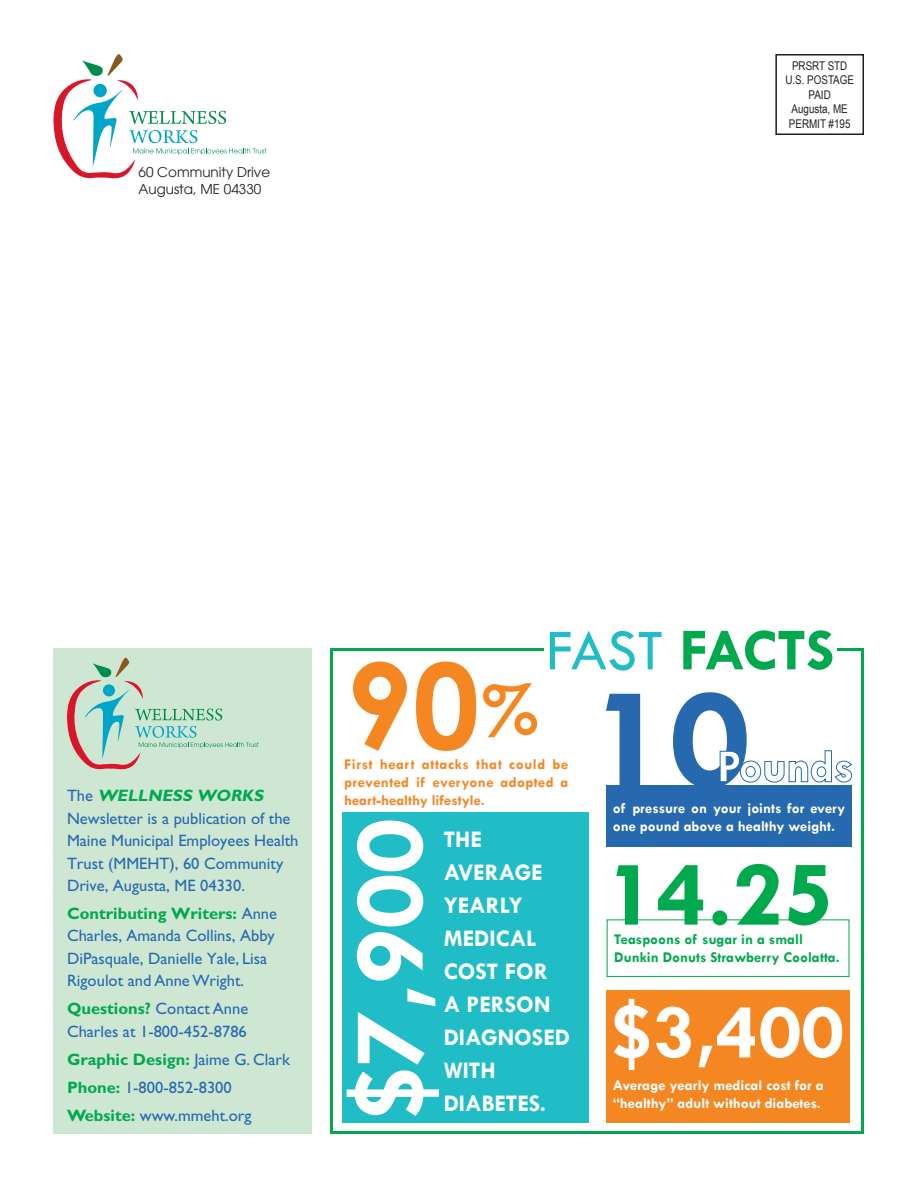
<style>
.page{position:relative;width:918px;height:1188px;background:#fff}
.page>*{position:absolute;margin:0;border:0;box-sizing:border-box;transform-origin:0 0}
.t1{font:700 60px "Tw Cen";letter-spacing:-.025em;color:#00a94e}
.t2{font:700 24px/33px "Tw Cen";color:#fff}
.t3{font:16.5px/22.5px "Gill Sans";color:#2769af}
.t4{font:700 15px/18px "Tw Cen";color:#fff}
.t5{font:700 15px/18px "Tw Cen";letter-spacing:.025em;color:#f58723;text-align:justify}
.t6{font:700 15px/18px "Tw Cen";color:#00a94e}
.t7{font:13.5px/16.2px "Avant Garde";color:#231f20}
.t8{font:12px/14.4px "Arial Narrow";color:#231f20;text-align:center}
.s1{font-weight:700;font-style:italic;color:#00a94e}
.s2{font-weight:700;color:#00a94e}
.s3{font-weight:400;color:#21bdc7}
</style>
<div class="page">
<div style="left:606px;top:991px;width:243px;height:132px;background:#f58723"></div>
<div style="left:343px;top:813px;width:246px;height:310px;background:#21bdc7"></div>
<div style="left:330px;top:648px;width:534px;height:486px;border:3px solid #00a94e"></div>
<div style="left:775px;top:54px;width:89px;height:81px;border:2px solid #231f20"></div>
<div style="left:54px;top:648px;width:258px;height:486px;background:#cee7d3"></div>
<svg style="left:54px;top:54px;width:213px;height:124px"></svg>
<div style="left:544px;top:617px;width:293px;height:64px;background:#fff"></div>
<svg style="left:347px;top:821px;width:92px;height:295px"></svg>
<div style="left:606px;top:786px;width:246px;height:61px;background:#2769af"></div>
<svg style="left:606px;top:692px;width:246px;height:94px"></svg>
<svg style="left:353px;top:661px;width:123px;height:90px"></svg>
<svg style="left:483px;top:683px;width:54px;height:54px"></svg>
<div style="left:607px;top:920px;width:242px;height:57px;border:1px solid #00a94e"></div>
<svg style="left:616px;top:864px;width:212px;height:61px"></svg>
<svg style="left:614px;top:999px;width:228px;height:71px"></svg>
<svg style="left:67px;top:658px;width:192px;height:111px"></svg>
<p class="t7" style="left:139px;top:165px;width:133px">60 Community Drive<br>Augusta, ME 04330</p>
<p class="t8" style="left:785px;top:58px;width:70px">PRSRT STD<br>U.S. POSTAGE<br>PAID<br>Augusta, ME<br>PERMIT #195</p>
<p class="t3" style="left:67px;top:784px;width:233px">T h e <span class="s1">WELLNESS WORKS<br></span>Newsletter is a publication of the<br>Maine Municipal Employees Health<br>Trust (MMEHT), 60 Community<br>Drive, Augusta, ME 04330.</p>
<p class="t3" style="left:67px;top:902px;width:212px"><span class="s2">Contributing Writers:</span> Anne<br>Charles, Amanda Collins, Abby<br>DiPasquale, Danielle Yale, Lisa<br>Rigoulot and Anne Wright.</p>
<p class="t3" style="left:67px;top:998px;width:183px"><span class="s2">Questions?</span> Contact Anne<br>Charles at 1-800-452-8786</p>
<p class="t3" style="left:67px;top:1045px;width:224px;line-height:27.9px"><span class="s2">Graphic Design:</span> Jaime G. Clark<br><span class="s2">Phone:</span> 1-800-852-8300<br><span class="s2">Website:</span> www.mmeht.org</p>
<h1 class="t1" style="left:546px;top:614px;width:290px"><span class="s3">FAST</span> FACTS</h1>
<p class="t5" style="left:344px;top:754px;width:226px">First heart attacks that could be prevented if everyone adopted a heart-healthy lifestyle.</p>
<h2 class="t2" style="left:444px;top:822px;width:99px">THE<br>Average yearly medical cost for a pers</h2>
<h2 class="t2" style="left:516px;top:987px;width:32px">on</h2>
<h2 class="t2" style="left:444px;top:1020px;width:30px">diagn</h2>
<h2 class="t2" style="left:514px;top:1020px;width:57px">osed</h2>
<h2 class="t2" style="left:444px;top:1053px;width:63px">with diabetes</h2>
<h2 class="t2" style="left:540px;top:1086px;width:8px">.</h2>
<p class="t4" style="left:613px;top:798px;width:234px">of pressure on your joints for every one pound above a healthy weight.</p>
<p class="t6" style="left:614px;top:930px;width:227px">Teaspoons of sugar in a small<br>Dunkin Donuts Strawberry Coolatta.</p>
<p class="t4" style="left:613px;top:1076px;width:213px">Average yearly medical cost for a “healthy” adult without diabetes.</p>
</div>
